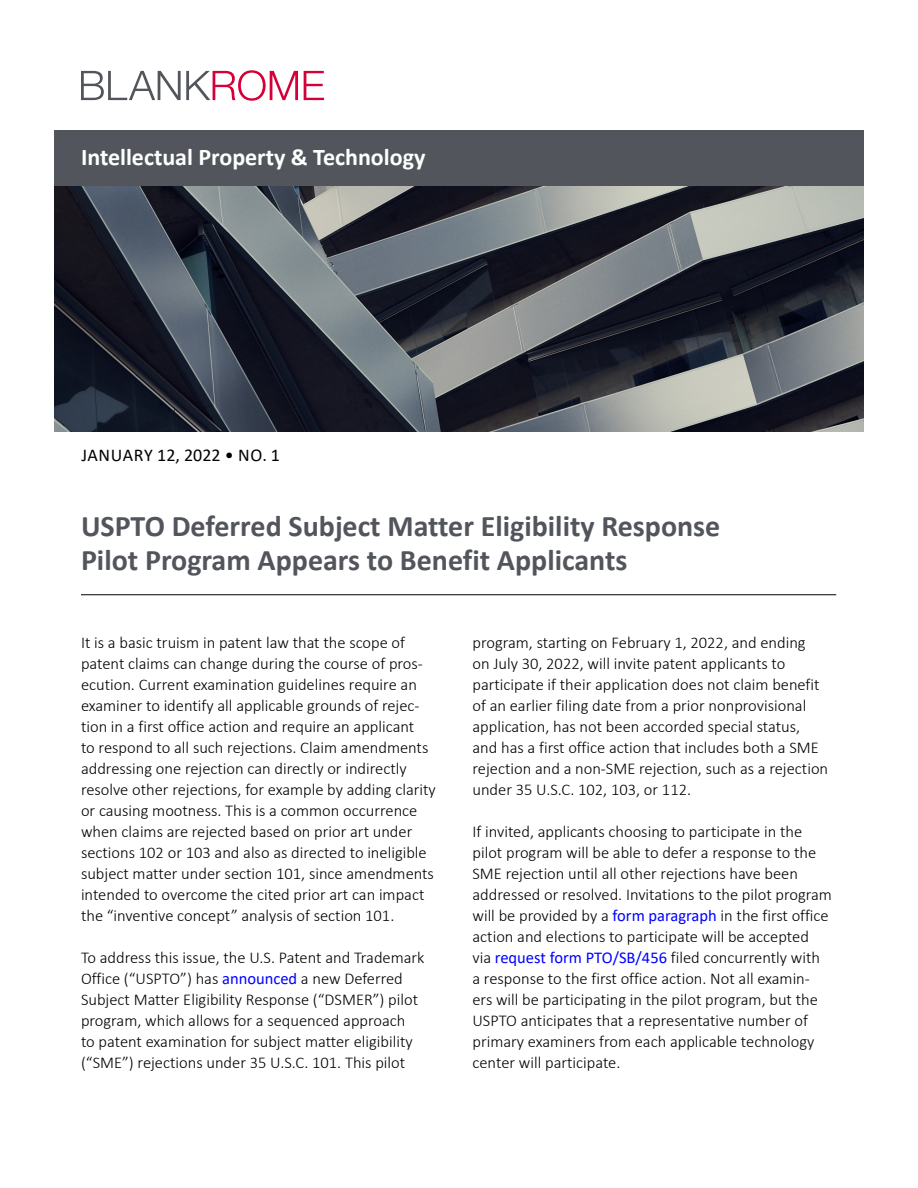
<style>
.page{position:relative;width:918px;height:1188px;background:#fff}
.page>*{position:absolute;margin:0;border:0;box-sizing:border-box;transform-origin:0 0}
.t1{font:700 30px/34.5px "Calibri";color:#52555b}
.t2{font:700 24px "Calibri";color:#fff}
.t3{font:18px "Calibri";letter-spacing:.02em;color:#000}
.t4{font:300 16.5px/21px "Calibri";color:#000}
.s1{font-weight:400;color:#00f}
</style>
<div class="page">
<img style="left:54px;top:186px;width:810px;height:246px">
<div style="left:54px;top:130px;width:810px;height:56px;background:#52555b"></div>
<hr style="left:81px;top:594px;width:755px;height:1px;background:#000">
<svg style="left:81px;top:70px;width:217px;height:31px"></svg>
<svg style="left:304px;top:71px;width:20px;height:29px"></svg>
<h2 class="t2" style="left:81px;top:140px;width:346px">Intellectual Property &amp; Technology</h2>
<p class="t3" style="left:81px;top:443px;width:200px">JANUARY 12, 2022 • NO. 1</p>
<h1 class="t1" style="left:81px;top:508px;width:641px">USPTO Deferred Subject Matter Eligibility Response<br>Pilot Program Appears to Benefit Applicants</h1>
<p class="t4" style="left:81px;top:632px;width:356px">It is a basic truism in patent law that the scope of patent claims can change during the course of pros&shy;ecution. Current examination guidelines require an examiner to identify all applicable grounds of rejec&shy;tion in a first office action and require an applicant<br>to respond to all such rejections. Claim amendments addressing one rejection can directly or indirectly resolve other rejections, for example by adding clarity or causing mootness. This is a common occurrence when claims are rejected based on prior art under sections 102 or 103 and also as directed to ineligible subject matter under section 101, since amendments intended to overcome the cited prior art can impact the “inventive concept” analysis of section 101.</p>
<p class="t4" style="left:81px;top:947px;width:345px">To address this issue, the U.S. Patent and Trademark Office (“USPTO”) has <span class="s1">announced</span> a new Deferred Subject Matter Eligibility Response (“DSMER”) pilot program, which allows for a sequenced approach<br>to patent examination for subject matter eligibility (“SME”) rejections under 35 U.S.C. 101. This pilot</p>
<p class="t4" style="left:472px;top:632px;width:357px">program, starting on February 1, 2022, and ending<br>on July 30, 2022, will invite patent applicants to participate if their application does not claim benefit of an earlier filing date from a prior nonprovisional application, has not been accorded special status, and has a first office action that includes both a SME rejection and a non-SME rejection, such as a rejection under 35 U.S.C. 102, 103, or 112.</p>
<p class="t4" style="left:472px;top:821px;width:361px">If invited, applicants choosing to participate in the pilot program will be able to defer a response to the SME rejection until all other rejections have been addressed or resolved. Invitations to the pilot program will be provided by a <span class="s1">form paragraph</span> in the first office action and elections to participate will be accepted<br>via <span class="s1">request form PTO/SB/456</span> filed concurrently with a response to the first office action. Not all examin&shy;ers will be participating in the pilot program, but the USPTO anticipates that a representative number of primary examiners from each applicable technology center will participate.</p>
</div>
